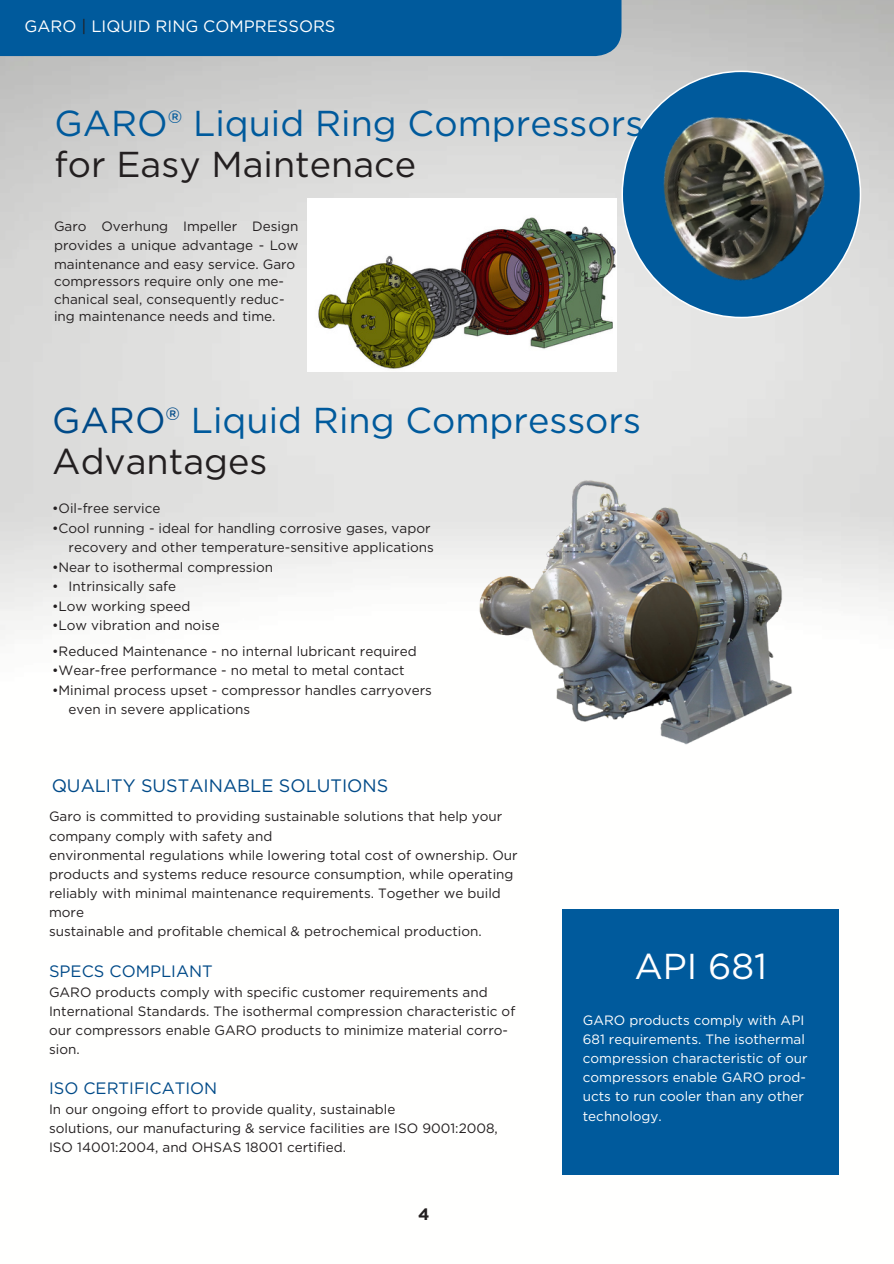
<style>
.page{position:relative;width:894px;height:1264px;background:#fff}
.page>*{position:absolute;margin:0;border:0;box-sizing:border-box;transform-origin:0 0}
.t1{font:36px/40.5px "Gotham";color:#005a9c}
.t2{font:36px "Gotham";color:#fff}
.t3{font:18px "Gotham";color:#004a88}
.t4{font:16.5px "Gotham";color:#004a88}
.t5{font:16.5px "Gotham";color:#fff}
.t6{font:700 16.5px "Gotham";color:#231f20}
.t7{font:13.5px/19.2px "Gotham";color:#231f20}
.t8{font:13.5px/19.2px "Gotham";color:#fff}
.s1{color:#231f20}
.s2{color:#004a88}
</style>
<div class="page">
<img style="left:0;top:0;width:893px;height:1175px">
<div style="left:0;top:0;width:621px;height:56px;background:#005a9c"></div>
<div style="left:562px;top:909px;width:276px;height:265px;background:#005a9c"></div>
<img style="left:455px;top:461px;width:350px;height:302px">
<svg style="left:621px;top:71px;width:240px;height:247px;background:#769ebb"></svg>
<img style="left:636px;top:116px;width:218px;height:202px">
<img style="left:307px;top:198px;width:309px;height:174px">
<h3 class="t5" style="left:25px;top:16px;width:312px">GARO <span class="s1">|</span> LIQUID RING COMPRESSORS</h3>
<p class="t1" style="left:54px;top:103px;width:590px">GARO® Liquid Ring Compressors <span class="s1">for Easy Maintenace</span></p>
<p class="t7" style="left:54px;top:216px;width:246px;text-align:justify">Garo Overhung Impeller Design provides a unique advantage - Low maintenance and easy service. Garo</p>
<h2 class="t7" style="left:54px;top:272px;width:231px">compressors require only one me-</h2>
<p class="t7" style="left:54px;top:290px;width:232px">chanical seal, consequently reduc-</p>
<p class="t7" style="left:54px;top:306px;width:223px">ing maintenance needs and time.</p>
<h3 class="t1" style="left:52px;top:400px;width:590px"><span class="s2">GARO®</span> Liquid Ring Compressors<br><span class="s1">Advantages</span></h3>
<p class="t7" style="left:52px;top:499px;width:110px">•Oil-free service</p>
<p class="t7" style="left:52px;top:518px;width:380px">•Cool running - ideal for handling corrosive gases, vapor</p>
<p class="t7" style="left:69px;top:538px;width:367px">recovery and other temperature-sensitive applications</p>
<h2 class="t7" style="left:52px;top:557px;width:222px">•Near to isothermal compression</h2>
<p class="t7" style="left:52px;top:577px;width:8px">•</p>
<p class="t7" style="left:69px;top:577px;width:109px">Intrinsically safe</p>
<p class="t7" style="left:52px;top:596px;width:140px">•Low working speed</p>
<p class="t7" style="left:52px;top:616px;width:169px">•Low vibration and noise</p>
<p class="t7" style="left:52px;top:641px;width:366px">•Reduced Maintenance - no internal lubricant required</p>
<p class="t7" style="left:52px;top:660px;width:354px">•Wear-free performance - no metal to metal contact</p>
<p class="t7" style="left:52px;top:680px;width:381px">•Minimal process upset - compressor handles carryovers</p>
<p class="t7" style="left:69px;top:699px;width:183px">even in severe applications</p>
<p class="t3" style="left:52px;top:775px;width:338px">QUALITY SUSTAINABLE SOLUTIONS</p>
<p class="t7" style="left:49px;top:807px;width:470px">Garo is committed to providing sustainable solutions that help your company comply with safety and<br>environmental regulations while lowering total cost of ownership. Our products and systems reduce resource consumption, while operating reliably with minimal maintenance requirements. Together we build more<br>sustainable and profitable chemical &amp; petrochemical production.</p>
<h3 class="t4" style="left:49px;top:961px;width:165px">SPECS COMPLIANT</h3>
<p class="t7" style="left:49px;top:982px;width:467px">GARO products comply with specific customer requirements and International Standards. The isothermal compression characteristic of our compressors enable GARO products to minimize material corro&shy;sion.</p>
<p class="t4" style="left:49px;top:1078px;width:170px">ISO CERTIFICATION</p>
<p class="t7" style="left:49px;top:1099px;width:450px">In our ongoing effort to provide quality, sustainable<br>solutions, our manufacturing &amp; service facilities are ISO 9001:2008,<br>ISO 14001:2004, and OHSAS 18001 certified.</p>
<h1 class="t6" style="left:418px;top:1204px;width:13px">4</h1>
<p class="t2" style="left:634px;top:944px;width:134px">API 681</p>
<p class="t8" style="left:582px;top:1010px;width:226px">GARO products comply with API<br>681 requirements. The isothermal compression characteristic of our compressors enable GARO prod&shy;ucts to run cooler than any other technology.</p>
</div>
